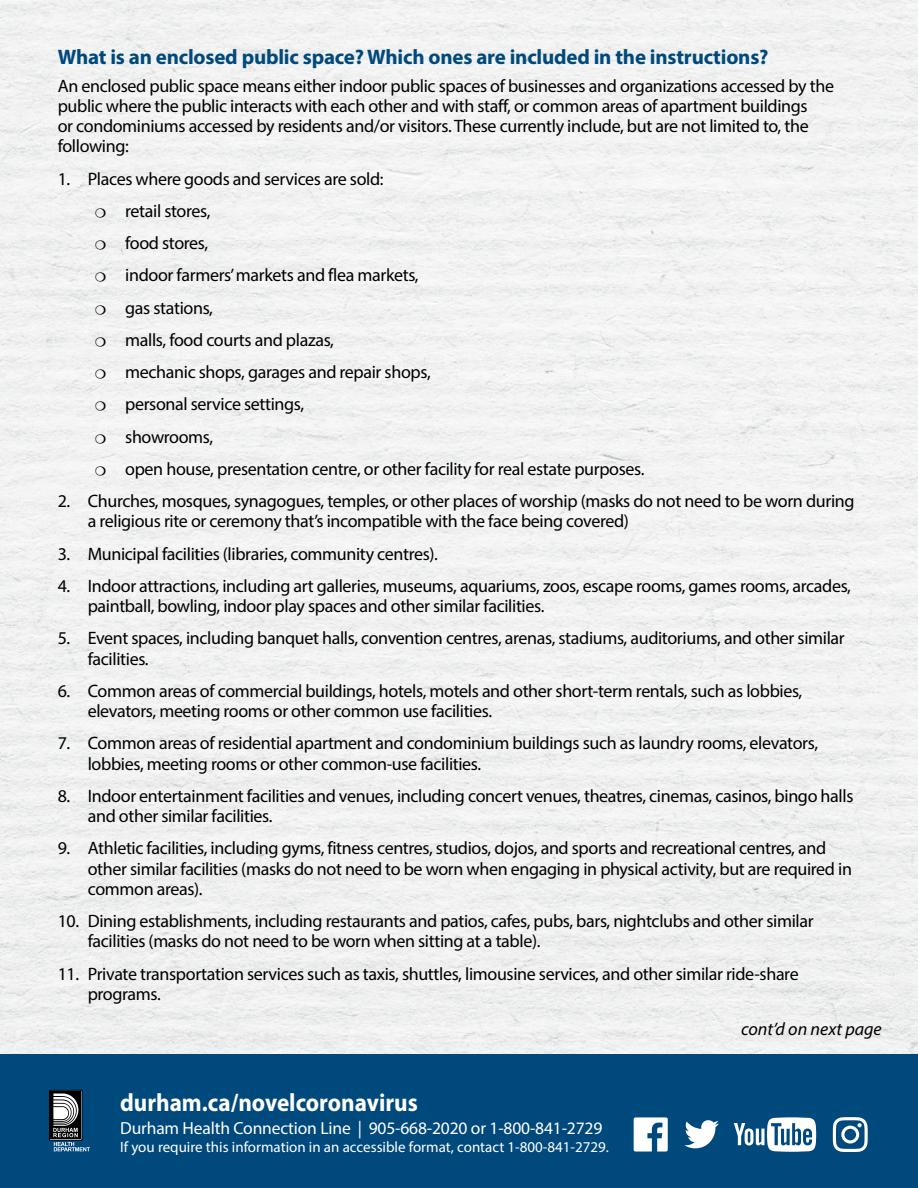
<style>
.page{position:relative;width:918px;height:1188px;background:#fff}
.page>*{position:absolute;margin:0;border:0;box-sizing:border-box;transform-origin:0 0}
.t1{font:700 25.05px "Myriad Pro";color:#fff;scale:.92 1}
.t2{font:700 21px "Myriad Pro";letter-spacing:-.01em;color:#00497c}
.main_text{font:18px/20.2px "Myriad Pro";letter-spacing:-.02em;color:#000}
.t3{font:italic 18px "Myriad Pro";color:#000}
.t4{font:17.55px "Myriad Pro";letter-spacing:-.01em;color:#fff}
.t5{font:15px "Myriad Pro";color:#fff}
</style>
<div class="page">
<img style="left:0;top:0;width:918px;height:1054px">
<div style="left:0;top:1054px;width:918px;height:134px;background:#00497c"></div>
<div style="left:49px;top:1090px;width:33px;height:50px;border:1px solid #000"></div>
<div style="left:51px;top:1091px;width:30px;height:48px;background:#000"></div>
<svg style="left:53px;top:1094px;width:37px;height:57px"></svg>
<svg style="left:634px;top:1117px;width:34px;height:35px"></svg>
<svg style="left:684px;top:1120px;width:35px;height:28px"></svg>
<svg style="left:734px;top:1117px;width:82px;height:35px"></svg>
<svg style="left:833px;top:1117px;width:35px;height:35px"></svg>
<svg style="left:96px;top:208px;width:10px;height:9px"></svg>
<svg style="left:96px;top:240px;width:10px;height:9px"></svg>
<svg style="left:96px;top:272px;width:10px;height:10px"></svg>
<svg style="left:96px;top:305px;width:10px;height:9px"></svg>
<svg style="left:96px;top:337px;width:10px;height:9px"></svg>
<svg style="left:96px;top:369px;width:10px;height:9px"></svg>
<svg style="left:96px;top:401px;width:10px;height:10px"></svg>
<svg style="left:96px;top:434px;width:10px;height:9px"></svg>
<svg style="left:96px;top:466px;width:10px;height:9px"></svg>
<h3 class="t2" style="left:58px;top:43px;width:712px">What is an enclosed public space? Which ones are included in the instructions?</h3>
<p class="main_text" style="left:58px;top:75px;width:778px">An enclosed public space means either indoor public spaces of businesses and organizations accessed by the public where the public interacts with each other and with staff, or common areas of apartment buildings<br>or condominiums accessed by residents and/or visitors. These currently include, but are not limited to, the following:</p>
<p class="main_text" style="left:58px;top:168px;width:327px">1. Places where goods and services are sold:</p>
<p class="main_text" style="left:125px;top:200px;width:87px">retail stores,</p>
<p class="main_text" style="left:125px;top:233px;width:85px">food stores,</p>
<p class="main_text" style="left:125px;top:265px;width:295px">indoor farmers’ markets and flea markets,</p>
<p class="main_text" style="left:125px;top:297px;width:89px">gas stations,</p>
<p class="main_text" style="left:125px;top:329px;width:210px">malls, food courts and plazas,</p>
<p class="main_text" style="left:125px;top:362px;width:307px">mechanic shops, garages and repair shops,</p>
<p class="main_text" style="left:125px;top:394px;width:181px">personal service settings,</p>
<p class="main_text" style="left:125px;top:426px;width:90px">showrooms,</p>
<p class="main_text" style="left:125px;top:458px;width:521px">open house, presentation centre, or other facility for real estate purposes.</p>
<p class="main_text" style="left:88px;top:491px;width:768px;text-indent:-30px">2. Churches, mosques, synagogues, temples, or other places of worship (masks do not need to be worn during a religious rite or ceremony that’s incompatible with the face being covered)</p>
<p class="main_text" style="left:58px;top:543px;width:382px">3. Municipal facilities (libraries, community centres).</p>
<p class="main_text" style="left:88px;top:575px;width:765px;text-indent:-30px">4. Indoor attractions, including art galleries, museums, aquariums, zoos, escape rooms, games rooms, arcades, paintball, bowling, indoor play spaces and other similar facilities.</p>
<p class="main_text" style="left:88px;top:628px;width:759px;text-indent:-30px">5. Event spaces, including banquet halls, convention centres, arenas, stadiums, auditoriums, and other similar facilities.</p>
<p class="main_text" style="left:88px;top:680px;width:716px;text-indent:-30px">6. Common areas of commercial buildings, hotels, motels and other short-term rentals, such as lobbies, elevators, meeting rooms or other common use facilities.</p>
<p class="main_text" style="left:88px;top:733px;width:732px;text-indent:-30px">7. Common areas of residential apartment and condominium buildings such as laundry rooms, elevators, lobbies, meeting rooms or other common-use facilities.</p>
<p class="main_text" style="left:88px;top:785px;width:767px;text-indent:-30px">8. Indoor entertainment facilities and venues, including concert venues, theatres, cinemas, casinos, bingo halls and other similar facilities.</p>
<p class="main_text" style="left:88px;top:838px;width:766px;text-indent:-30px">9. Athletic facilities, including gyms, fitness centres, studios, dojos, and sports and recreational centres, and other similar facilities (masks do not need to be worn when engaging in physical activity, but are required in common areas).</p>
<p class="main_text" style="left:88px;top:911px;width:727px;text-indent:-30px">10. Dining establishments, including restaurants and patios, cafes, pubs, bars, nightclubs and other similar facilities (masks do not need to be worn when sitting at a table).</p>
<p class="main_text" style="left:88px;top:963px;width:712px;text-indent:-30px">11. Private transportation services such as taxis, shuttles, limousine services, and other similar ride-share programs.</p>
<p class="t3" style="left:741px;top:1018px;width:142px">cont’d on next page</p>
<h1 class="t1" style="left:120px;top:1086px;width:325px">durham.ca/novelcoronavirus</h1>
<p class="t4" style="left:120px;top:1117px;width:484px">Durham Health Connection Line | 905-668-2020 or 1-800-841-2729</p>
<p class="t5" style="left:120px;top:1137px;width:490px">If you require this information in an accessible format, contact 1-800-841-2729.</p>
</div>
